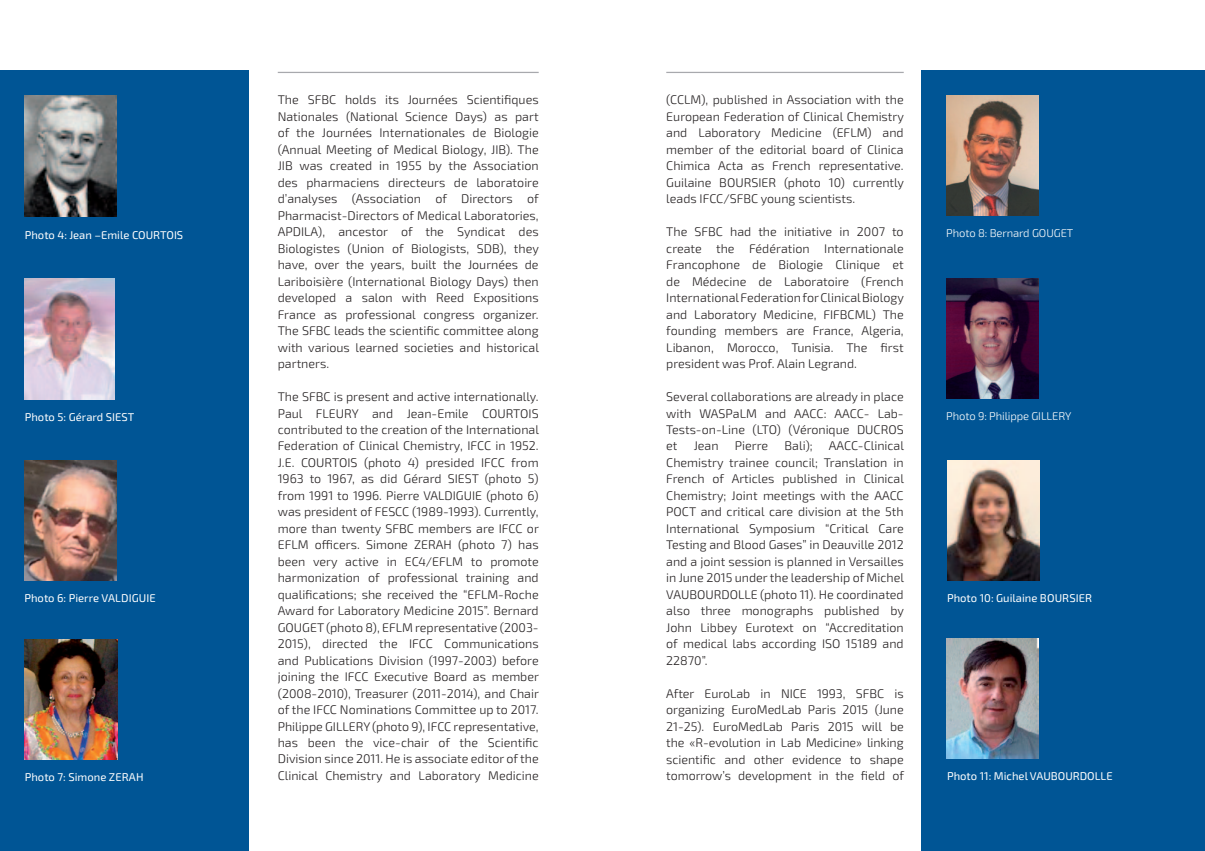
<style>
.page{position:relative;width:1205px;height:851px;background:#fff}
.page>*{position:absolute;margin:0;border:0;box-sizing:border-box;transform-origin:0 0}
.t1{font:300 12.5px/16.5px "Exo 2.0";color:#231f20;text-align:justify}
.t2{font:11.25px "Exo 2.0";color:#fff}
.t3{font:300 11.25px "Exo 2.0";letter-spacing:-.01em;color:#fff}
</style>
<div class="page">
<div style="left:921px;top:71px;width:284px;height:779px;background:#005595"></div>
<svg style="left:946px;top:460px;width:94px;height:299px"></svg>
<div style="left:0;top:71px;width:248px;height:779px;background:#005595"></div>
<svg style="left:24px;top:460px;width:94px;height:300px"></svg>
<hr style="left:278px;top:72px;width:261px;height:1px;background:#a8a9ad">
<hr style="left:666px;top:72px;width:238px;height:1px;background:#a8a9ad">
<img style="left:24px;top:461px;width:93px;height:119px">
<img style="left:946px;top:96px;width:92px;height:119px">
<img style="left:946px;top:278px;width:92px;height:120px">
<img style="left:25px;top:639px;width:92px;height:120px">
<img style="left:947px;top:461px;width:92px;height:119px">
<img style="left:946px;top:638px;width:92px;height:120px">
<img style="left:24px;top:96px;width:93px;height:120px">
<img style="left:25px;top:278px;width:90px;height:122px">
<p class="t2" style="left:25px;top:228px;width:160px">Photo 4: Jean –Emile COURTOIS</p>
<p class="t2" style="left:25px;top:411px;width:111px">Photo 5: Gérard SIEST</p>
<p class="t2" style="left:24px;top:591px;width:91px">Photo 6: Pierre Valdiguie</p>
<p class="t2" style="left:25px;top:770px;width:120px">Photo 7: Simone Zerah</p>
<p class="t1" style="left:278px;top:92px;width:263px">The SFBC holds its Journées Scientifiques Nationales (National Science Days) as part of the Journées Internationales de Biologie (Annual Meeting of Medical Biology, JIB). The JIB was created in 1955 by the Association des pharmaciens directeurs de laboratoire d’analyses (Association of Directors of Pharmacist-Directors of Medical Laboratories, APDILA), ancestor of the Syndicat des Biologistes (Union of Biologists, SDB), they have, over the years, built the Journées de Lariboisière (International Biology Days) then developed a salon with Reed Expositions France as professional congress organizer.<br>The SFBC leads the scientific committee along with various learned societies and historical partners.</p>
<p class="t1" style="left:278px;top:388px;width:263px">The SFBC is present and active internationally.<br>Paul FLEURY and Jean-Emile COURTOIS contributed to the creation of the International Federation of Clinical Chemistry, IFCC in 1952.<br>J.E. COURTOIS (photo 4) presided IFCC from 1963 to 1967, as did Gérard SIEST (photo 5) from 1991 to 1996. Pierre VALDIGUIE (photo 6) was president of FESCC (1989-1993). Currently, more than twenty SFBC members are IFCC or EFLM officers. Simone ZERAH (photo 7) has been very active in EC4/EFLM to promote harmonization of professional training and qualifications; she received the “EFLM-Roche Award for Laboratory Medicine 2015”. Bernard GOUGET (photo 8), EFLM representative (2003- 2015), directed the IFCC Communications and Publications Division (1997-2003) before joining the IFCC Executive Board as member (2008-2010), Treasurer (2011-2014), and Chair of the IFCC Nominations Committee up to 2017.<br>Philippe GILLERY (photo 9), IFCC representative, has been the vice-chair of the Scientific Division since 2011. He is associate editor of the Clinical Chemistry and Laboratory Medicine</p>
<p class="t1" style="left:666px;top:92px;width:239px">(CCLM), published in Association with the European Federation of Clinical Chemistry and Laboratory Medicine (EFLM) and member of the editorial board of Clinica Chimica Acta as French representative.<br>Guilaine BOURSIER (photo 10) currently leads IFCC/SFBC young scientists.</p>
<p class="t1" style="left:666px;top:224px;width:239px">The SFBC had the initiative in 2007 to create the Fédération Internationale Francophone de Biologie Clinique et de Médecine de Laboratoire (French International Federation for Clinical Biology and Laboratory Medicine, FIFBCML) The founding members are France, Algeria, Libanon, Morocco, Tunisia. The first president was Prof. Alain Legrand.</p>
<p class="t1" style="left:666px;top:388px;width:239px">Several collaborations are already in place with WASPaLM and AACC: AACC- Lab-Tests-on-Line (LTO) (Véronique DUCROS et</p>
<p class="t1" style="left:694px;top:438px;width:26px">Jean</p>
<p class="t1" style="left:735px;top:438px;width:35px">Pierre</p>
<p class="t1" style="left:784px;top:438px;width:30px">Bali);</p>
<p class="t1" style="left:666px;top:438px;width:239px;text-indent:162px">AACC-Clinical Chemistry trainee council; Translation in French of Articles published in Clinical Chemistry; Joint meetings with the AACC POCT and critical care division at the 5th International Symposium “Critical Care Testing and Blood Gases” in Deauville 2012 and a joint session is planned in Versailles in June 2015 under the leadership of Michel VAUBOURDOLLE (photo 11). He coordinated also three monographs published by John Libbey Eurotext on “Accreditation of medical labs according ISO 15189 and 22870”.</p>
<p class="t1" style="left:666px;top:685px;width:239px">After EuroLab in NICE 1993, SFBC is organizing EuroMedLab Paris 2015 (June 21-25). EuroMedLab Paris 2015 will be the «R-evolution in Lab Medicine» linking scientific and other evidence to shape tomorrow’s development in the field of</p>
<p class="t3" style="left:946px;top:226px;width:128px">Photo 8: Bernard GOUGET</p>
<p class="t3" style="left:946px;top:409px;width:127px">Photo 9: Philippe GILLERY</p>
<p class="t2" style="left:947px;top:591px;width:147px">Photo 10: Guilaine Bou rsier</p>
<p class="t2" style="left:947px;top:769px;width:167px">Photo 11: Michel VAUBOURDOLLE</p>
</div>
